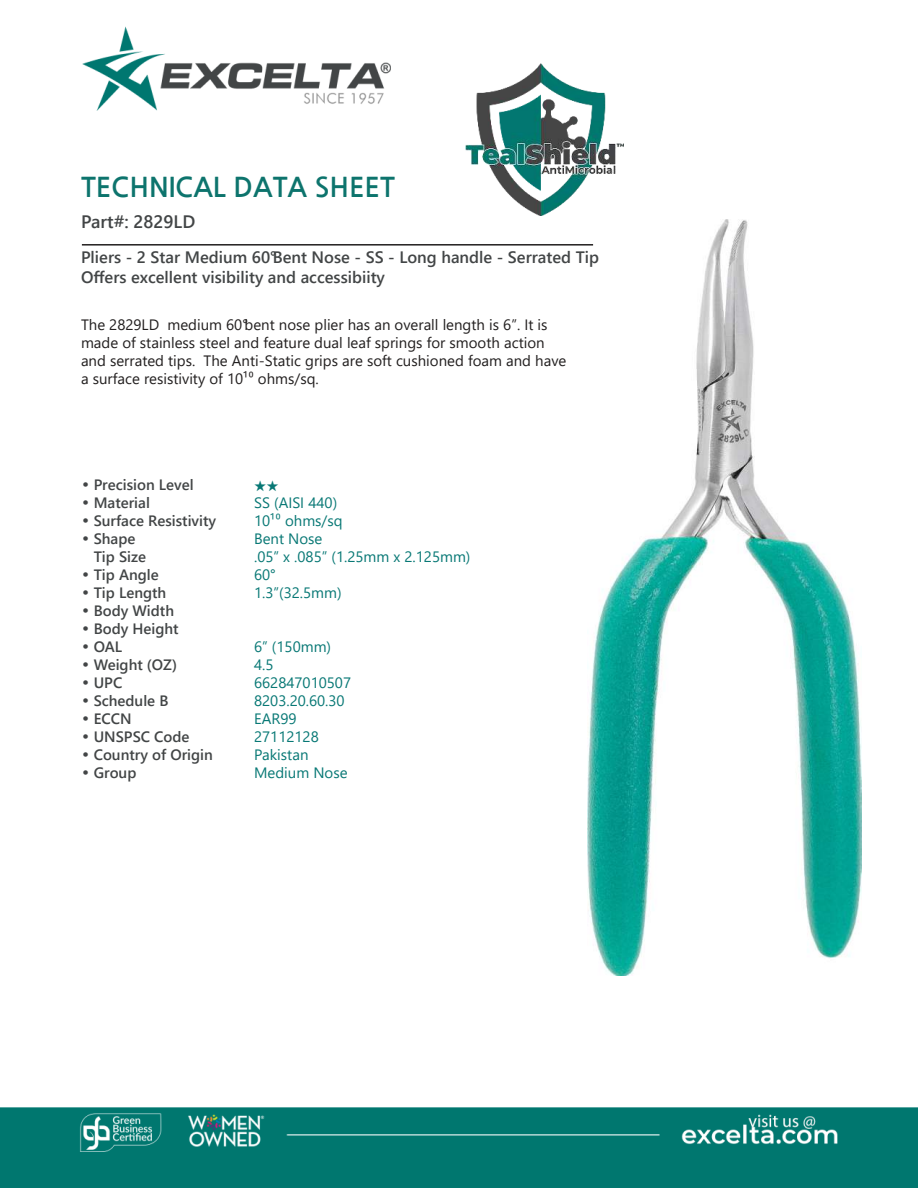
<style>
.page{position:relative;width:918px;height:1188px;background:#fff}
.page>*{position:absolute;margin:0;border:0;box-sizing:border-box;transform-origin:0 0}
.t1{font:700 27px "Nanum Gothic";color:#0d746d}
.t2{font:700 18px "Yu Gothic UI";color:#424546}
.t3{font:700 16.5px/19.8px "Yu Gothic UI";color:#424546}
.t4{font:15px/18px "Yu Gothic UI";color:#221f1f}
.t5{font:700 15px "Yu Gothic UI";color:#424546}
.t6{font:15px "Yu Gothic UI";color:#087875}
.s1{font-family:"Century Gothic";font-weight:400}
</style>
<div class="page">
<img style="left:0;top:26px;width:918px;height:1162px">
<img style="left:588px;top:220px;width:273px;height:756px">
<hr style="left:82px;top:244px;width:511px;height:2px;background:#221f1f">
<img style="left:465px;top:64px;width:159px;height:151px">
<svg style="left:255px;top:481px;width:23px;height:11px"></svg>
<h1 class="t1" style="left:81px;top:171px;width:315px">TECHNICAL DATA SHEET</h1>
<p class="t2" style="left:81px;top:215px;width:116px">Part#: 2829LD</p>
<p class="t3" style="left:81px;top:249px;width:520px">Pliers - 2 Star Medium 60°Bent Nose - SS - Long handle - Serrated Tip<br>O昀昀ers excellent visibility and accessibiity</p>
<p class="t4" style="left:81px;top:313px;width:487px">The 2829LD medium 60°bent nose plier has an overall length is 6”. It is made of stainless steel and feature dual leaf springs for smooth action and serrated tips. The Anti-Static grips are soft cushioned foam and have a surface resistivity of 10¹⁰ ohms/sq.</p>
<p class="t5" style="left:81px;top:479px;width:114px"><span class="s1">•</span> Precision Level</p>
<p class="t5" style="left:81px;top:497px;width:70px"><span class="s1">•</span> Material</p>
<p class="t6" style="left:254px;top:498px;width:85px">SS (AISI 440)</p>
<p class="t5" style="left:81px;top:515px;width:137px"><span class="s1">•</span> Surface Resistivity</p>
<p class="t6" style="left:254px;top:507px;width:90px">10¹⁰ ohms/sq</p>
<p class="t5" style="left:81px;top:533px;width:56px"><span class="s1">•</span> Shape</p>
<p class="t6" style="left:254px;top:525px;width:70px">Bent Nose</p>
<p class="t5" style="left:94px;top:551px;width:54px">Tip Size</p>
<p class="t6" style="left:254px;top:543px;width:218px">.05” x .085” (1.25mm x 2.125mm)</p>
<p class="t5" style="left:81px;top:569px;width:79px"><span class="s1">•</span> Tip Angle</p>
<p class="t6" style="left:254px;top:570px;width:23px">60°</p>
<p class="t5" style="left:81px;top:587px;width:87px"><span class="s1">•</span> Tip Length</p>
<p class="t6" style="left:254px;top:579px;width:89px">1.3”(32.5mm)</p>
<p class="t5" style="left:81px;top:605px;width:95px"><span class="s1">•</span> Body Width</p>
<p class="t5" style="left:81px;top:623px;width:99px"><span class="s1">•</span> Body Height</p>
<p class="t5" style="left:81px;top:641px;width:43px"><span class="s1">•</span> OAL</p>
<p class="t6" style="left:254px;top:633px;width:78px">6” (150mm)</p>
<p class="t5" style="left:81px;top:659px;width:98px"><span class="s1">•</span> Weight (OZ)</p>
<p class="t6" style="left:254px;top:660px;width:21px">4.5</p>
<p class="t5" style="left:81px;top:677px;width:43px"><span class="s1">•</span> UPC</p>
<p class="t6" style="left:254px;top:678px;width:99px">662847010507</p>
<p class="t5" style="left:81px;top:695px;width:89px"><span class="s1">•</span> Schedule B</p>
<p class="t6" style="left:254px;top:696px;width:92px">8203.20.60.30</p>
<p class="t5" style="left:81px;top:713px;width:52px"><span class="s1">•</span> ECCN</p>
<p class="t6" style="left:254px;top:714px;width:44px">EAR99</p>
<p class="t5" style="left:81px;top:731px;width:110px"><span class="s1">•</span> UNSPSC Code</p>
<p class="t6" style="left:254px;top:732px;width:66px">27112128</p>
<p class="t5" style="left:81px;top:749px;width:133px"><span class="s1">•</span> Country of Origin</p>
<p class="t6" style="left:254px;top:741px;width:56px">Pakistan</p>
<p class="t5" style="left:81px;top:767px;width:57px"><span class="s1">•</span> Group</p>
<p class="t6" style="left:254px;top:759px;width:95px">Medium Nose</p>
</div>
